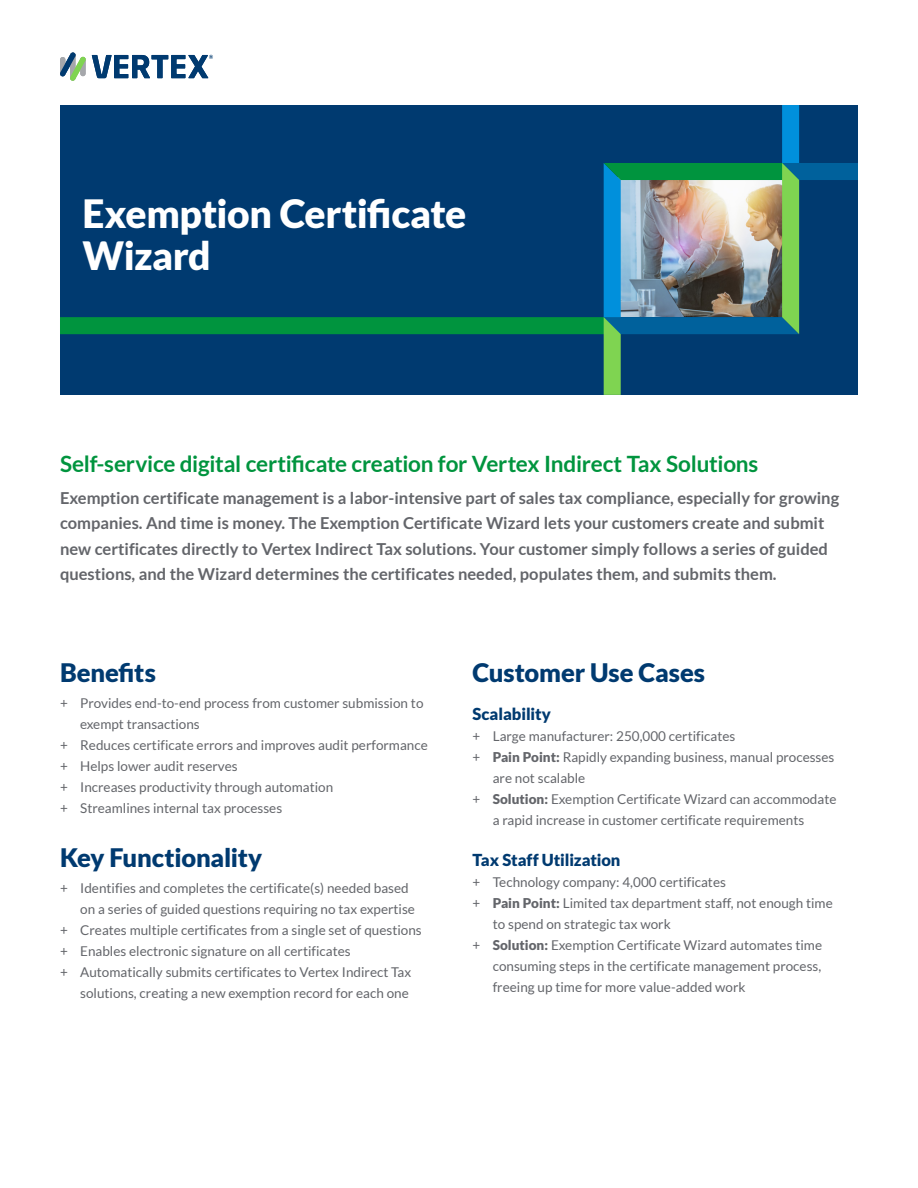
<style>
.page{position:relative;width:918px;height:1188px;background:#fff}
.page>*{position:absolute;margin:0;border:0;box-sizing:border-box;transform-origin:0 0}
.t1{font:900 39px/42px "Lato";letter-spacing:-.015em;color:#fff}
.t2{font:900 25.5px "Lato";letter-spacing:-.005em;color:#003a70}
.H2-subtitle-space-sm{font:700 22.5px "Lato";letter-spacing:-.01em;color:#00943e}
.P_lead{font:700 16.5px/25.5px "Lato";color:#63656a}
.t3{font:900 16.5px "Lato";letter-spacing:-.005em;color:#003a70}
.t4{font:13.5px/21px "Lato";color:#63656a}
.s1{font-weight:900}
</style>
<div class="page">
<svg style="left:60px;top:105px;width:798px;height:290px;background:#114b75"></svg>
<svg style="left:60px;top:52px;width:26px;height:29px"></svg>
<svg style="left:92px;top:55px;width:121px;height:23px"></svg>
<h1 class="t1" style="left:82px;top:192px;width:385px">Exemption Certificate<br>Wizard</h1>
<p class="H2-subtitle-space-sm" style="left:60px;top:451px;width:700px">Self-service digital certificate creation for Vertex Indirect Tax Solutions</p>
<p class="P_lead" style="left:60px;top:485px;width:781px">Exemption certificate management is a labor-intensive part of sales tax compliance, especially for growing companies. And time is money. The Exemption Certificate Wizard lets your customers create and submit new certificates directly to Vertex Indirect Tax solutions. Your customer simply follows a series of guided questions, and the Wizard determines the certificates needed, populates them, and submits them.</p>
<h2 class="t2" style="left:60px;top:658px;width:97px">Benefits</h2>
<p class="t4" style="left:80px;top:692px;width:345px;text-indent:-20px">+ Provides end-to-end process from customer submission to exempt transactions</p>
<p class="t4" style="left:60px;top:734px;width:369px">+ Reduces certificate errors and improves audit performance</p>
<p class="t4" style="left:60px;top:755px;width:179px">+ Helps lower audit reserves</p>
<p class="t4" style="left:60px;top:776px;width:275px">+ Increases productivity through automation</p>
<p class="t4" style="left:60px;top:797px;width:224px">+ Streamlines internal tax processes</p>
<h2 class="t2" style="left:60px;top:843px;width:204px">Key Functionality</h2>
<p class="t4" style="left:80px;top:878px;width:336px;text-indent:-20px">+ Identifies and completes the certificate(s) needed based on a series of guided questions requiring no tax expertise</p>
<p class="t4" style="left:60px;top:920px;width:363px">+ Creates multiple certificates from a single set of questions</p>
<p class="t4" style="left:60px;top:941px;width:292px">+ Enables electronic signature on all certificates</p>
<p class="t4" style="left:60px;top:962px;width:353px;text-align:right">+ Automatically submits certificates to Vertex Indirect Tax solutions, creating a new exemption record for each one</p>
<h2 class="t2" style="left:472px;top:658px;width:234px">Customer Use Cases</h2>
<h3 class="t3" style="left:472px;top:705px;width:80px">Scalability</h3>
<p class="t4" style="left:472px;top:726px;width:264px">+ Large manufacturer: 250,000 certificates</p>
<p class="t4" style="left:493px;top:747px;width:343px;text-indent:-20px">+ <span class="s1">Pain Point:</span> Rapidly expanding business, manual processes are not scalable</p>
<p class="t4" style="left:493px;top:789px;width:345px;text-indent:-20px">+ <span class="s1">Solution:</span> Exemption Certificate Wizard can accommodate a rapid increase in customer certificate requirements</p>
<h3 class="t3" style="left:472px;top:850px;width:150px">Tax Staff Utilization</h3>
<p class="t4" style="left:472px;top:872px;width:255px">+ Technology company: 4,000 certificates</p>
<p class="t4" style="left:493px;top:893px;width:342px;text-indent:-20px">+ <span class="s1">Pain Point:</span> Limited tax department staff, not enough time to spend on strategic tax work</p>
<p class="t4" style="left:493px;top:935px;width:331px;text-align:justify;text-indent:-20px">+ <span class="s1">Solution:</span> Exemption Certificate Wizard automates time consuming steps in the certificate management process, freeing up time for more value-added work</p>
</div>
